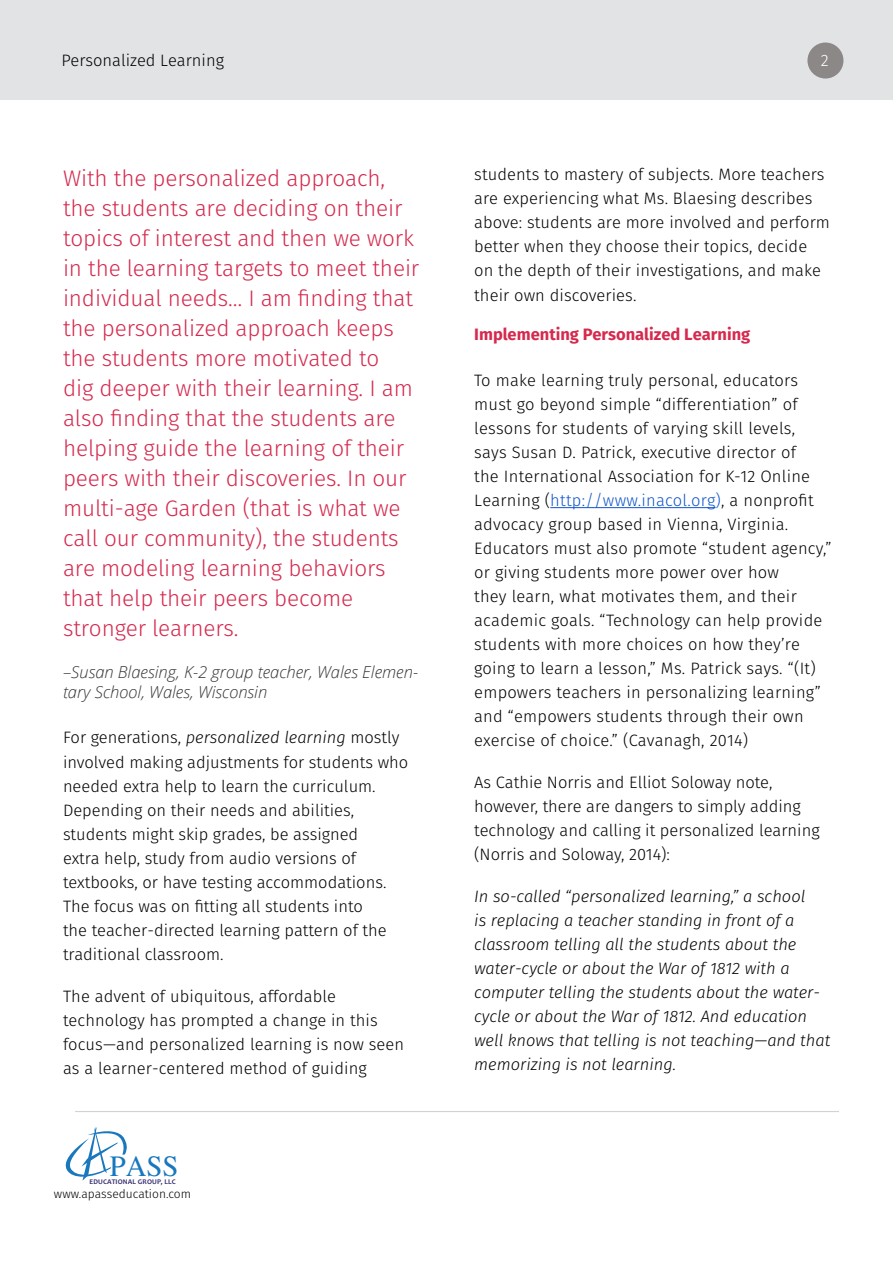
<style>
.page{position:relative;width:893px;height:1263px;background:#fff}
.page>*{position:absolute;margin:0;border:0;box-sizing:border-box;transform-origin:0 0}
.t1{font:29.55px "Times";color:#1877bd}
.t2{font:300 22.5px/30px "Fira Sans";letter-spacing:-.005em;color:#d52a4e}
.t3{font:300 16.5px/24px "Fira Sans";letter-spacing:.005em;color:#000}
.t4{font:italic 300 16.5px/24px "Fira Sans";color:#000}
.t5{font:italic 300 16.5px/19.8px "Open Sans";color:#343432}
.t6{font:700 16.5px "Fira Sans";color:#d52a4e}
.t7{font:300 16.5px "Fira Sans";color:#fff}
.t8{font:300 12px "Fira Sans";color:#000}
.t9{font:700 7.2px "Candara";letter-spacing:.02em;color:#362f71}
.s1{font-style:normal}
.s2{font-style:italic}
.s3{color:#15c}
</style>
<div class="page">
<div style="left:0;top:0;width:893px;height:99px;background:#e2e3e4"></div>
<div style="left:807px;top:43px;width:36px;height:36px;background:#8c8888;border-radius:50%"></div>
<hr style="left:75px;top:1111px;width:764px;height:1px;background:#d1d3d4">
<svg style="left:66px;top:1127px;width:61px;height:54px"></svg>
<hr style="left:550px;top:507px;width:166px;height:1px;background:#15c">
<p class="t3" style="left:61px;top:49px;width:164px">Personalized Learning</p>
<p class="t7" style="left:821px;top:49px;width:9px">2</p>
<p class="t2" style="left:63px;top:163px;width:358px">With the personalized approach, the students are deciding on their topics of interest and then we work in the learning targets to meet their individual needs… I am finding that the personalized approach keeps the students more motivated to<br>dig deeper with their learning. I am also finding that the students are helping guide the learning of their peers with their discoveries. In our multi-age Garden (that is what we call our community), the students are modeling learning behaviors that help their peers become stronger learners.</p>
<p class="t5" style="left:63px;top:662px;width:357px"><span class="s1">–</span>Susan Blaesing, K-2 group teacher, Wales Elemen&shy;tary School, Wales, Wisconsin</p>
<p class="t3" style="left:63px;top:726px;width:347px">For generations, <span class="s2">personalized learning</span> mostly involved making adjustments for students who needed extra help to learn the curriculum.<br>Depending on their needs and abilities, students might skip grades, be assigned<br>extra help, study from audio versions of textbooks, or have testing accommodations.<br>The focus was on fitting all students into<br>the teacher-directed learning pattern of the traditional classroom.</p>
<p class="t3" style="left:63px;top:984px;width:343px">The advent of ubiquitous, affordable technology has prompted a change in this focus—and personalized learning is now seen as a learner-centered method of guiding</p>
<h1 class="t1" style="left:110px;top:1149px;width:70px">PASS</h1>
<p class="t8" style="left:54px;top:1186px;width:138px">www.apasseducation.com</p>
<p class="t9" style="left:89px;top:1177px;width:88px">EDUCATIONAL GROUP, LLC</p>
<p class="t3" style="left:474px;top:163px;width:357px">students to mastery of subjects. More teachers are experiencing what Ms. Blaesing describes above: students are more involved and perform better when they choose their topics, decide on the depth of their investigations, and make their own discoveries.</p>
<p class="t6" style="left:474px;top:320px;width:278px">Implementing Personalized Learning</p>
<p class="t3" style="left:474px;top:368px;width:359px">To make learning truly personal, educators must go beyond simple “differentiation” of lessons for students of varying skill levels, says Susan D. Patrick, executive director of<br>the International Association for K-12 Online Learning (<span class="s3">http://www.inacol.org)</span>, a nonprofit advocacy group based in Vienna, Virginia.<br>Educators must also promote “student agency,” or giving students more power over how<br>they learn, what motivates them, and their academic goals. “Technology can help provide students with more choices on how they’re going to learn a lesson,” Ms. Patrick says. “(It) empowers teachers in personalizing learning” and “empowers students through their own exercise of choice.” (Cavanagh, 2014)</p>
<p class="t3" style="left:474px;top:770px;width:347px">As Cathie Norris and Elliot Soloway note, however, there are dangers to simply adding technology and calling it personalized learning (Norris and Soloway, 2014):</p>
<p class="t4" style="left:474px;top:884px;width:358px">In so-called “personalized learning,” a school<br>is replacing a teacher standing in front of a classroom telling all the students about the water-cycle or about the War of 1812 with a computer telling the students about the water&shy;cycle or about the War of 1812. And education well knows that telling is not teaching—and that memorizing is not learning.</p>
</div>
